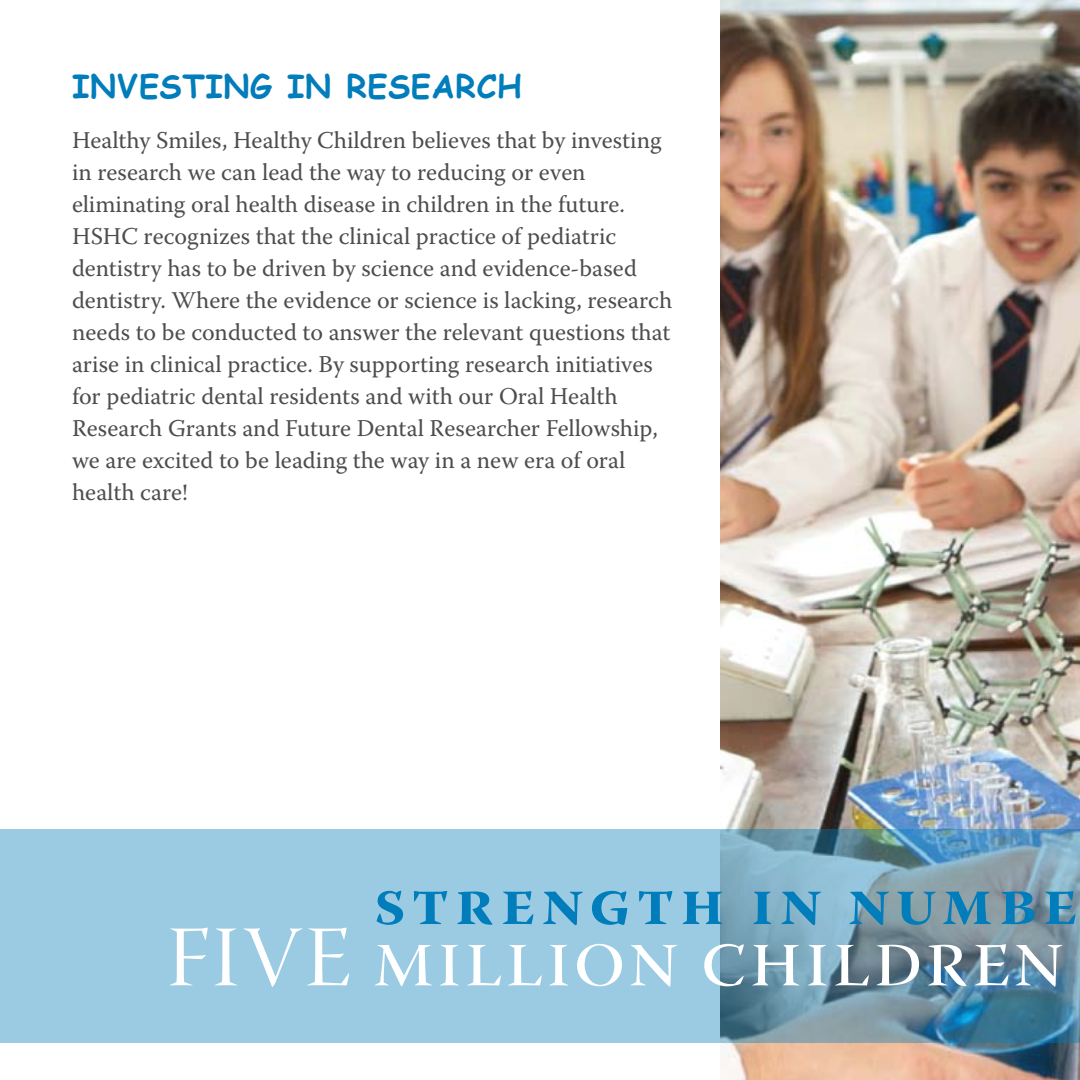
<style>
.page{position:relative;width:1080px;height:1080px;background:#fff}
.page>*{position:absolute;margin:0;border:0;box-sizing:border-box;transform-origin:0 0}
.t1{font:86px "Warnock Pro Disp";letter-spacing:.03em;color:#fff}
.t2{font:68px "Warnock Pro Bold Subh";letter-spacing:.09em;color:#007dba}
.t3{font:700 32px "Comic Sans MS";letter-spacing:.02em;color:#007dba}
.t4{font:24px/32px "Warnock Pro";color:#4d4d4f}
</style>
<div class="page">
<img style="left:720px;top:0;width:360px;height:1080px">
<svg style="left:0;top:829px;width:1080px;height:214px;background:#8cb9cf"></svg>
<h3 class="t3" style="left:72px;top:62px;width:451px">INVESTING IN RESEARCH</h3>
<p class="t4" style="left:72px;top:123px;width:602px">Healthy Smiles, Healthy Children believes that by investing in research we can lead the way to reducing or even eliminating oral health disease in children in the future.<br>HSHC recognizes that the clinical practice of pediatric dentistry has to be driven by science and evidence-based dentistry. Where the evidence or science is lacking, research needs to be conducted to answer the relevant questions that arise in clinical practice. By supporting research initiatives for pediatric dental residents and with our Oral Health Research Grants and Future Dental Researcher Fellowship, we are excited to be leading the way in a new era of oral health care!</p>
<h2 class="t2" style="left:374px;top:861px;width:705px">strength in numbe</h2>
<h1 class="t1" style="left:167px;top:911px;width:899px">FIVE million children</h1>
</div>
